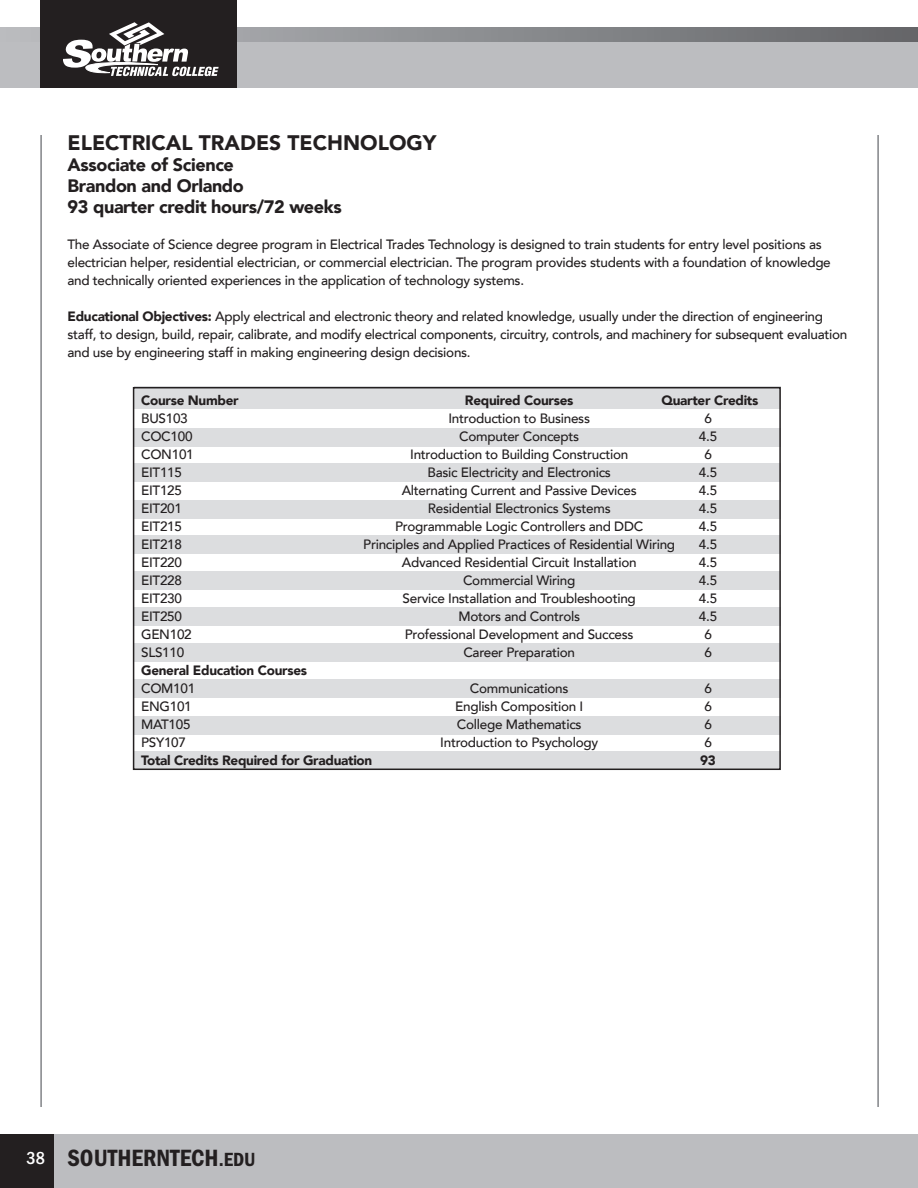
<style>
.page{position:relative;width:918px;height:1188px;background:#fff}
.page>*{position:absolute;margin:0;border:0;box-sizing:border-box;transform-origin:0 0}
.t1{font:600 condensed 24.45px "Franklin Gothic";color:#231f20}
.t2{font:900 21px "Avenir LT";color:#231f20}
.t3{font:900 18px/21px "Avenir LT";letter-spacing:-.02em;color:#231f20}
.t4{font:500 13.5px/18px "Avenir LT";letter-spacing:-.02em;color:#231f20}
.t5{font:900 13.5px "Avenir LT";letter-spacing:-.02em;color:#231f20}
.s1{font-weight:900}
.s2{font-weight:500;font-size:18px;color:#fff}
.s3{font-size:19.8px}
</style>
<div class="page">
<div style="left:0;top:41px;width:918px;height:47px;background:#bcbdc0"></div>
<div style="left:0;top:1134px;width:54px;height:54px;background:#231f20"></div>
<div style="left:54px;top:1134px;width:864px;height:54px;background:#bcbdc0"></div>
<svg style="left:0;top:27px;width:918px;height:14px;background:#86888b"></svg>
<hr style="left:40px;top:135px;width:2px;height:972px;background:#939598">
<hr style="left:878px;top:135px;width:1px;height:972px;background:#939598">
<div style="left:40px;top:0;width:197px;height:87px;background:#231f20"></div>
<svg style="left:63px;top:22px;width:156px;height:54px"></svg>
<div style="left:134px;top:387px;width:647px;height:22px;background:#dcdddf"></div>
<div style="left:134px;top:428px;width:647px;height:18px;background:#dcdddf"></div>
<div style="left:134px;top:571px;width:647px;height:19px;background:#dcdddf"></div>
<div style="left:134px;top:607px;width:647px;height:18px;background:#dcdddf"></div>
<div style="left:134px;top:643px;width:647px;height:18px;background:#dcdddf"></div>
<div style="left:134px;top:679px;width:647px;height:18px;background:#dcdddf"></div>
<div style="left:134px;top:717px;width:647px;height:18px;background:#dcdddf"></div>
<div style="left:134px;top:500px;width:647px;height:18px;background:#dcdddf"></div>
<div style="left:134px;top:463px;width:647px;height:19px;background:#dcdddf"></div>
<div style="left:134px;top:535px;width:647px;height:19px;background:#dcdddf"></div>
<div style="left:134px;top:751px;width:647px;height:19px;background:#dcdddf"></div>
<div style="left:133px;top:387px;width:648px;height:383px;border:2px solid #231f20"></div>
<h2 class="t2" style="left:68px;top:130px;width:370px">ELECTRICAL TRADES TECHNOLOGY</h2>
<h3 class="t3" style="left:68px;top:154px;width:276px">Associate of Science<br>Brandon and Orlando<br>93 quarter credit hours/72 weeks</h3>
<p class="t4" style="left:68px;top:235px;width:765px">The Associate of Science degree program in Electrical Trades Technology is designed to train students for entry level positions as electrician helper, residential electrician, or commercial electrician. The program provides students with a foundation of knowledge and technically oriented experiences in the application of technology systems.</p>
<p class="t4" style="left:68px;top:307px;width:781px"><span class="s1">Educational Objectives:</span> Apply electrical and electronic theory and related knowledge, usually under the direction of engineering staff, to design, build, repair, calibrate, and modify electrical components, circuitry, controls, and machinery for subsequent evaluation and use by engineering staff in making engineering design decisions.</p>
<p class="t5" style="left:141px;top:393px;width:99px">Course Number</p>
<p class="t5" style="left:465px;top:393px;width:110px">Required Courses</p>
<p class="t5" style="left:661px;top:393px;width:98px">Quarter Credits</p>
<p class="t4" style="left:141px;top:410px;width:48px">BUS103</p>
<p class="t4" style="left:448px;top:410px;width:143px">Introduction to Business</p>
<p class="t4" style="left:704px;top:410px;width:9px">6</p>
<p class="t4" style="left:141px;top:428px;width:53px">COC100</p>
<p class="t4" style="left:459px;top:428px;width:121px">Computer Concepts</p>
<p class="t4" style="left:699px;top:428px;width:20px">4.5</p>
<p class="t4" style="left:141px;top:446px;width:54px">CON101</p>
<p class="t4" style="left:410px;top:446px;width:220px">Introduction to Building Construction</p>
<p class="t4" style="left:704px;top:446px;width:9px">6</p>
<p class="t4" style="left:141px;top:464px;width:42px">EIT115</p>
<p class="t4" style="left:428px;top:464px;width:185px">Basic Electricity and Electronics</p>
<p class="t4" style="left:699px;top:464px;width:20px">4.5</p>
<p class="t4" style="left:141px;top:482px;width:42px">EIT125</p>
<p class="t4" style="left:402px;top:482px;width:237px">Alternating Current and Passive Devices</p>
<p class="t4" style="left:699px;top:482px;width:20px">4.5</p>
<p class="t4" style="left:141px;top:500px;width:42px">EIT201</p>
<p class="t4" style="left:428px;top:500px;width:184px">Residential Electronics Systems</p>
<p class="t4" style="left:699px;top:500px;width:20px">4.5</p>
<p class="t4" style="left:141px;top:518px;width:42px">EIT215</p>
<p class="t4" style="left:395px;top:518px;width:250px">Programmable Logic Controllers and DDC</p>
<p class="t4" style="left:699px;top:518px;width:20px">4.5</p>
<p class="t4" style="left:141px;top:536px;width:42px">EIT218</p>
<p class="t4" style="left:363px;top:536px;width:313px">Principles and Applied Practices of Residential Wiring</p>
<p class="t4" style="left:699px;top:536px;width:20px">4.5</p>
<p class="t4" style="left:141px;top:554px;width:42px">EIT220</p>
<p class="t4" style="left:402px;top:554px;width:236px">Advanced Residential Circuit Installation</p>
<p class="t4" style="left:699px;top:554px;width:20px">4.5</p>
<p class="t4" style="left:141px;top:572px;width:42px">EIT228</p>
<p class="t4" style="left:463px;top:572px;width:114px">Commercial Wiring</p>
<p class="t4" style="left:699px;top:572px;width:20px">4.5</p>
<p class="t4" style="left:141px;top:590px;width:42px">EIT230</p>
<p class="t4" style="left:403px;top:590px;width:235px">Service Installation and Troubleshooting</p>
<p class="t4" style="left:699px;top:590px;width:20px">4.5</p>
<p class="t4" style="left:141px;top:608px;width:42px">EIT250</p>
<p class="t4" style="left:458px;top:608px;width:123px">Motors and Controls</p>
<p class="t4" style="left:699px;top:608px;width:20px">4.5</p>
<p class="t4" style="left:141px;top:626px;width:52px">GEN102</p>
<p class="t4" style="left:405px;top:626px;width:230px">Professional Development and Success</p>
<p class="t4" style="left:704px;top:626px;width:9px">6</p>
<p class="t4" style="left:141px;top:644px;width:45px">SLS110</p>
<p class="t4" style="left:463px;top:644px;width:113px">Career Preparation</p>
<p class="t4" style="left:704px;top:644px;width:9px">6</p>
<p class="t5" style="left:141px;top:662px;width:167px">General Education Courses</p>
<p class="t4" style="left:141px;top:680px;width:56px">COM101</p>
<p class="t4" style="left:470px;top:680px;width:100px">Communications</p>
<p class="t4" style="left:704px;top:680px;width:9px">6</p>
<p class="t4" style="left:141px;top:698px;width:52px">ENG101</p>
<p class="t4" style="left:455px;top:698px;width:130px">English Composition I</p>
<p class="t4" style="left:704px;top:698px;width:9px">6</p>
<p class="t4" style="left:141px;top:716px;width:51px">MAT105</p>
<p class="t4" style="left:457px;top:716px;width:126px">College Mathematics</p>
<p class="t4" style="left:704px;top:716px;width:9px">6</p>
<p class="t4" style="left:141px;top:734px;width:46px">PSY107</p>
<p class="t4" style="left:440px;top:734px;width:159px">Introduction to Psychology</p>
<p class="t4" style="left:704px;top:734px;width:9px">6</p>
<p class="t5" style="left:141px;top:752px;width:233px">Total Credits Required for Graduation</p>
<p class="t5" style="left:700px;top:752px;width:17px">93</p>
<h1 class="t1" style="left:27px;top:1144px;width:231px"><span class="s2">38</span> SOUTHERNTECH<span class="s3">.EDU</span></h1>
</div>
